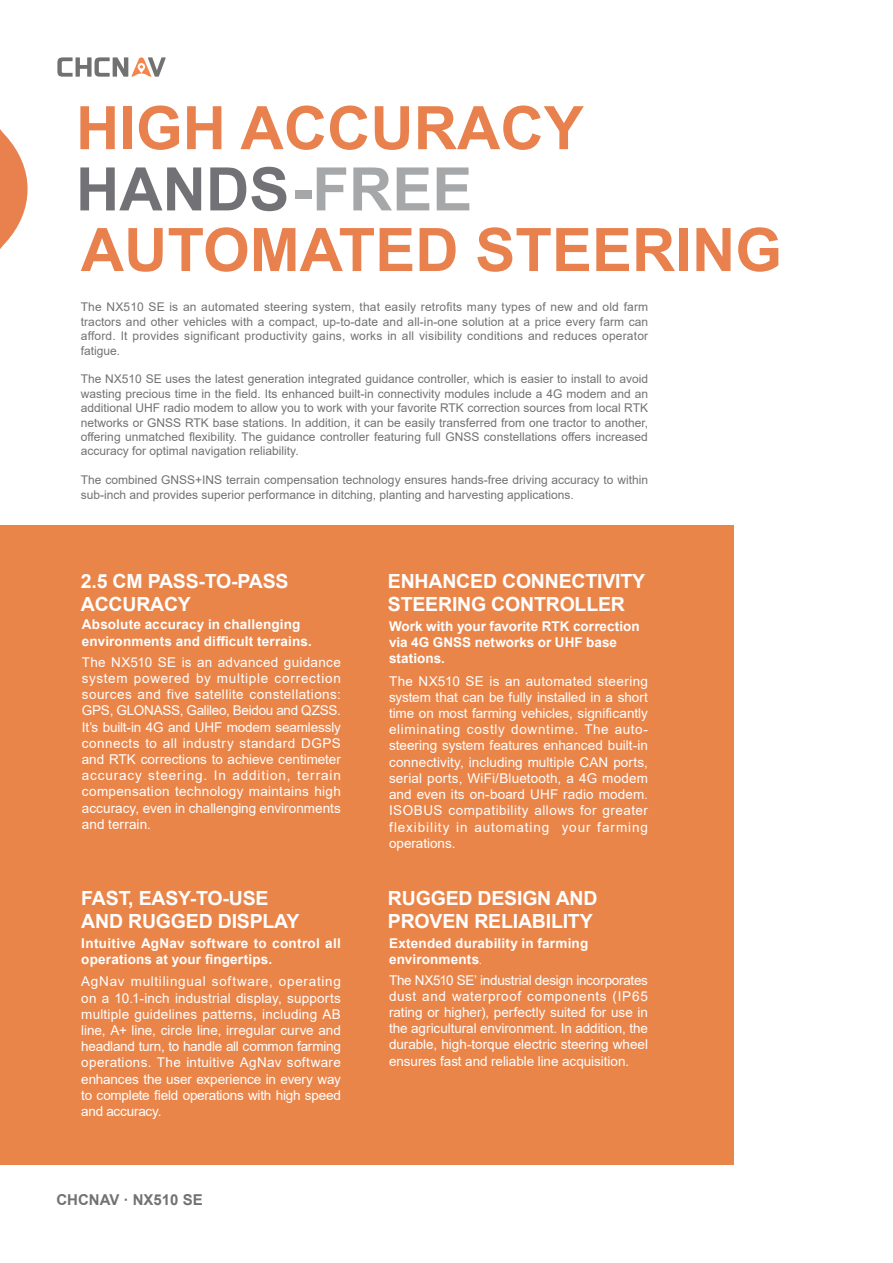
<style>
.page{position:relative;width:893px;height:1263px;background:#fff}
.page>*{position:absolute;margin:0;border:0;box-sizing:border-box;transform-origin:0 0}
.t1{font:700 60px "Arial";color:#e8814d}
.t2{font:700 60px "Arial";color:#727276}
.t3{font:700 19.5px/23.4px "Arial";letter-spacing:-.01em;color:#fff}
.t4{font:700 15px "Arial";color:#727275}
.t5{font:13.5px/16.2px "Arial";color:#fff;text-align:justify}
.t6{font:700 13.5px/16.2px "Arial";letter-spacing:.01em;color:#fff}
.t7{font:12px/14.4px "Arial";color:#727275;text-align:justify}
.s1{color:#6c6d70}
.s2{font-family:"Adobe Song Std";font-weight:300}
</style>
<div class="page">
<svg style="left:0;top:129px;width:28px;height:120px"></svg>
<svg style="left:57px;top:57px;width:109px;height:20px"></svg>
<div style="left:0;top:526px;width:733px;height:639px;background:#ea854a"></div>
<p class="t1" style="left:76px;top:86px;width:509px">HIGH ACCURACY</p>
<p class="t2" style="left:76px;top:147px;width:398px">HANDS<span class="s1">-FREE</span></p>
<p class="t1" style="left:81px;top:208px;width:703px">AUTOMATED STEERING</p>
<p class="t7" style="left:81px;top:300px;width:569px">The NX510 SE is an automated steering system, that easily retrofits many types of new and old farm tractors and other vehicles with a compact, up-to-date and all-in-one solution at a price every farm can afford. It provides significant productivity gains, works in all visibility conditions and reduces operator fatigue.</p>
<p class="t7" style="left:81px;top:372px;width:569px">The NX510 SE uses the latest generation integrated guidance controller, which is easier to install to avoid wasting precious time in the field. Its enhanced built-in connectivity modules include a 4G modem and an additional UHF radio modem to allow you to work with your favorite RTK correction sources from local RTK networks or GNSS RTK base stations. In addition, it can be easily transferred from one tractor to another, offering unmatched flexibility. The guidance controller featuring full GNSS constellations offers increased accuracy for optimal navigation reliability.</p>
<p class="t7" style="left:81px;top:473px;width:569px">The combined GNSS+INS terrain compensation technology ensures hands-free driving accuracy to within sub-inch and provides superior performance in ditching, planting and harvesting applications.</p>
<p class="t3" style="left:81px;top:569px;width:209px">2.5 CM PASS-TO-PASS<br>ACCURACY</p>
<p class="t6" style="left:82px;top:617px;width:232px">Absolute accuracy in challenging environments and difficult terrains.</p>
<p class="t5" style="left:82px;top:654px;width:261px">The NX510 SE is an advanced guidance system powered by multiple correction sources and five satellite constellations:<br>GPS, GLONASS, Galileo, Beidou and QZSS.<br>It’s built-in 4G and UHF modem seamlessly connects to all industry standard DGPS and RTK corrections to achieve centimeter accuracy steering. In addition, terrain compensation technology maintains high accuracy, even in challenging environments and terrain.</p>
<p class="t3" style="left:81px;top:886px;width:189px">FAST, EASY-TO-USE</p>
<p class="t3" style="left:81px;top:910px;width:220px">AND RUGGED DISPLAY</p>
<p class="t6" style="left:81px;top:935px;width:261px">Intuitive AgNav software to control all operations at your fingertips.</p>
<p class="t5" style="left:81px;top:973px;width:261px">AgNav multilingual software, operating on a 10.1-inch industrial display, supports multiple guidelines patterns, including AB line, A+ line, circle line, irregular curve and headland turn, to handle all common farming operations. The intuitive AgNav software enhances the user experience in every way to complete field operations with high speed and accuracy.</p>
<p class="t4" style="left:56px;top:1189px;width:148px">CHCNAV · NX510 SE</p>
<p class="t3" style="left:388px;top:569px;width:259px">ENHANCED CONNECTIVITY<br>STEERING CONTROLLER</p>
<p class="t6" style="left:389px;top:618px;width:252px">Work with your favorite RTK correction</p>
<p class="t6" style="left:389px;top:634px;width:230px">via 4G GNSS networks or UHF base stations.</p>
<p class="t5" style="left:389px;top:673px;width:261px">The NX510 SE is an automated steering system that can be fully installed in a short time on most farming vehicles, significantly eliminating costly downtime. The auto&shy;steering system features enhanced built-in connectivity, including multiple CAN ports, serial ports, WiFi/Bluetooth, a 4G modem and even its on-board UHF radio modem.<br>ISOBUS compatibility allows for greater flexibility in automating your farming operations.</p>
<p class="t3" style="left:388px;top:886px;width:211px">RUGGED DESIGN AND<br>PROVEN RELIABILITY</p>
<p class="t6" style="left:389px;top:935px;width:201px">Extended durability in farming environments<span class="s2">.</span></p>
<p class="t5" style="left:389px;top:972px;width:261px">The NX510 SE’ industrial design incorporates dust and waterproof components (IP65 rating or higher), perfectly suited for use in the agricultural environment. In addition, the durable, high-torque electric steering wheel ensures fast and reliable line acquisition.</p>
</div>
